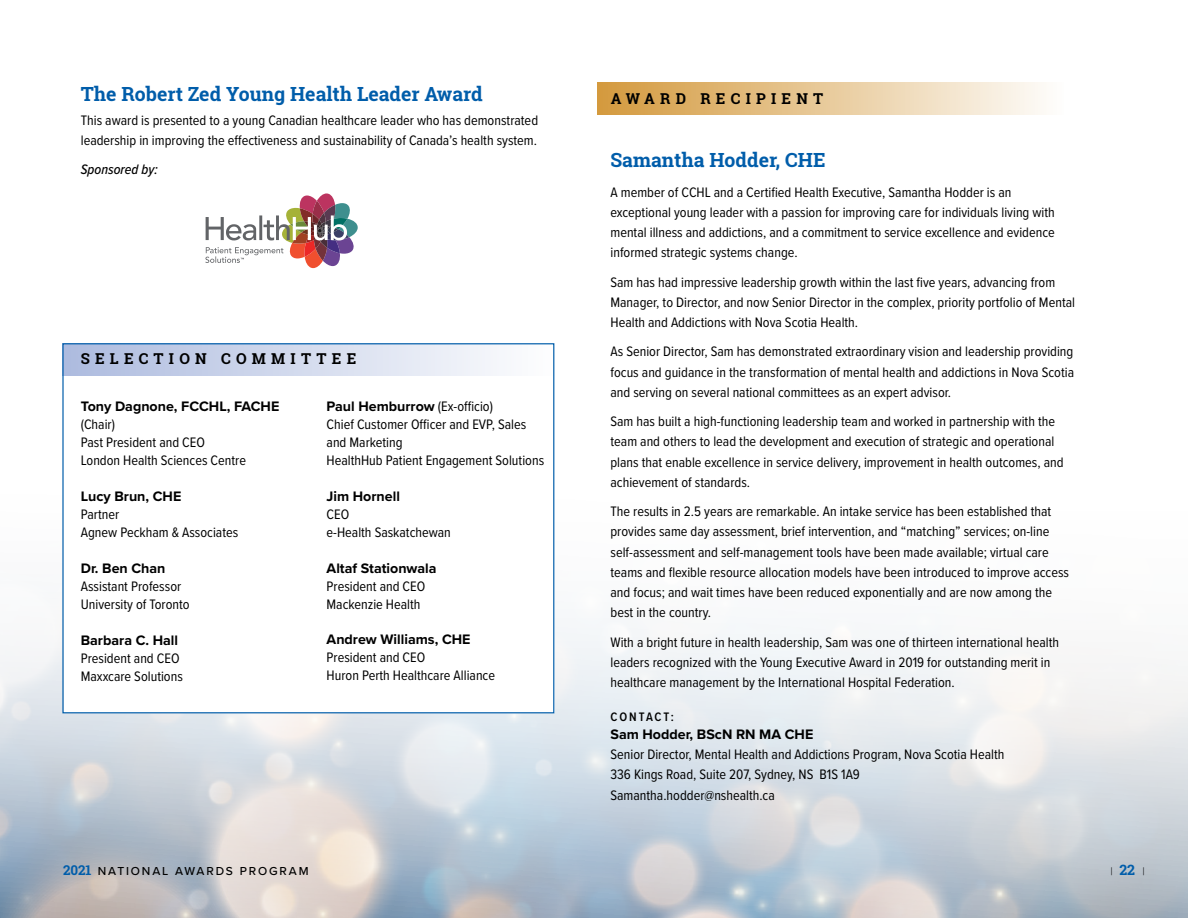
<style>
.page{position:relative;width:1188px;height:918px;background:#fff}
.page>*{position:absolute;margin:0;border:0;box-sizing:border-box;transform-origin:0 0}
.t1{font:700 19.5px "Roboto Slab";color:#005daa}
.t2{font:700 15px "Roboto Slab";letter-spacing:.35em;color:#000}
.t3{font:14.25px/20.2px "Proxima Nova Cond";color:#000}
.t4{font:700 14.25px "Proxima Nova";color:#000}
.t5{font:italic 500 14.25px "Proxima Nova Cond";color:#000}
.t6{font:600 12.75px "Proxima Nova Cond";letter-spacing:.155em;color:#000}
.t7{font:500 12px "Proxima Nova";letter-spacing:.155em;color:#000}
.t8{font:300 11.25px "Proxima Nova";color:#000}
.s1{font-family:"Proxima Nova Cond";font-weight:400}
.s2{font-family:"Roboto Slab";font-weight:700;font-size:13.5px;color:#005daa}
.s3{font-family:"Roboto Slab";font-weight:700;font-size:14.25px;color:#005daa}
</style>
<div class="page">
<img style="left:0;top:472px;width:1188px;height:446px">
<div style="left:64px;top:388px;width:490px;height:325px;background:#fff"></div>
<div style="left:62px;top:343px;width:492px;height:33px;background:linear-gradient(to right,#acbadf,#fefefe)"></div>
<div style="left:597px;top:82px;width:466px;height:32px;background:linear-gradient(to right,#d4993d,#fefdfc)"></div>
<svg style="left:205px;top:193px;width:153px;height:75px"></svg>
<h1 class="t1" style="left:81px;top:81px;width:403px">The Robert Zed Young Health Leader Award</h1>
<p class="t3" style="left:81px;top:109px;width:459px">This award is presented to a young Canadian healthcare leader who has demonstrated leadership in improving the effectiveness and sustainability of Canada’s health system.</p>
<p class="t5" style="left:81px;top:159px;width:79px">Sponsored by:</p>
<p class="t2" style="left:81px;top:348px;width:277px">SELECTION COMMITTEE</p>
<p class="t4" style="left:81px;top:395px;width:200px">Tony Dagnone, FCCHL, FACHE</p>
<p class="t3" style="left:81px;top:414px;width:167px;line-height:18px">(Chair)<br>Past President and CEO<br>London Health Sciences Centre</p>
<p class="t4" style="left:81px;top:485px;width:102px">Lucy Brun, CHE</p>
<p class="t3" style="left:81px;top:504px;width:159px;line-height:18px">Partner<br>Agnew Peckham &amp; Associates</p>
<p class="t4" style="left:81px;top:557px;width:86px">Dr. Ben Chan</p>
<p class="t3" style="left:81px;top:576px;width:110px;line-height:18px">Assistant Professor<br>University of Toronto</p>
<p class="t4" style="left:81px;top:629px;width:99px">Barbara C. Hall</p>
<p class="t3" style="left:81px;top:648px;width:104px;line-height:18px">President and CEO<br>Maxxcare Solutions</p>
<p class="t4" style="left:327px;top:395px;width:168px">Paul Hemburrow <span class="s1">(Ex-officio)</span></p>
<p class="t3" style="left:327px;top:414px;width:219px;line-height:18px">Chief Customer Officer and EVP, Sales and Marketing<br>HealthHub Patient Engagement Solutions</p>
<p class="t4" style="left:327px;top:485px;width:75px">Jim Hornell</p>
<p class="t3" style="left:327px;top:504px;width:126px;line-height:18px">CEO<br>e-Health Saskatchewan</p>
<p class="t4" style="left:327px;top:557px;width:112px">Altaf Stationwala</p>
<p class="t3" style="left:327px;top:576px;width:100px;line-height:18px">President and CEO<br>Mackenzie Health</p>
<p class="t4" style="left:327px;top:629px;width:145px">Andrew Williams, CHE</p>
<p class="t3" style="left:327px;top:648px;width:170px;line-height:18px">President and CEO<br>Huron Perth Healthcare Alliance</p>
<p class="t2" style="left:611px;top:88px;width:214px">AWARD RECIPIENT</p>
<h1 class="t1" style="left:610px;top:147px;width:217px">Samantha Hodder, CHE</h1>
<p class="t3" style="left:610px;top:181px;width:446px">A member of CCHL and a Certified Health Executive, Samantha Hodder is an exceptional young leader with a passion for improving care for individuals living with mental illness and addictions, and a commitment to service excellence and evidence informed strategic systems change.</p>
<p class="t3" style="left:610px;top:271px;width:466px">Sam has had impressive leadership growth within the last five years, advancing from<br>Manager, to Director, and now Senior Director in the complex, priority portfolio of Mental<br>Health and Addictions with Nova Scotia Health.</p>
<p class="t3" style="left:610px;top:341px;width:465px;text-align:justify">As Senior Director, Sam has demonstrated extraordinary vision and leadership providing focus and guidance in the transformation of mental health and addictions in Nova Scotia and serving on several national committees as an expert advisor.</p>
<p class="t3" style="left:610px;top:411px;width:455px">Sam has built a high-functioning leadership team and worked in partnership with the team and others to lead the development and execution of strategic and operational plans that enable excellence in service delivery, improvement in health outcomes, and achievement of standards.</p>
<p class="t3" style="left:610px;top:501px;width:460px">The results in 2.5 years are remarkable. An intake service has been established that provides same day assessment, brief intervention, and “matching” services; on-line self-assessment and self-management tools have been made available; virtual care teams and flexible resource allocation models have been introduced to improve access and focus; and wait times have been reduced exponentially and are now among the best in the country.</p>
<p class="t3" style="left:610px;top:631px;width:450px">With a bright future in health leadership, Sam was one of thirteen international health leaders recognized with the Young Executive Award in 2019 for outstanding merit in healthcare management by the International Hospital Federation.</p>
<p class="t6" style="left:610px;top:707px;width:65px">CONTACT:</p>
<p class="t4" style="left:610px;top:724px;width:204px">Sam Hodder, BScN RN MA CHE</p>
<p class="t3" style="left:610px;top:744px;width:396px">Senior Director, Mental Health and Addictions Program, Nova Scotia Health<br>336 Kings Road, Suite 207, Sydney, NS B1S 1A9<br>Samantha.hodder@nshealth.ca</p>
<p class="t7" style="left:63px;top:862px;width:247px"><span class="s2">2021</span> NATIONAL AWARDS PROGRAM</p>
<p class="t8" style="left:1111px;top:863px;width:36px">| <span class="s3">22</span> |</p>
</div>
